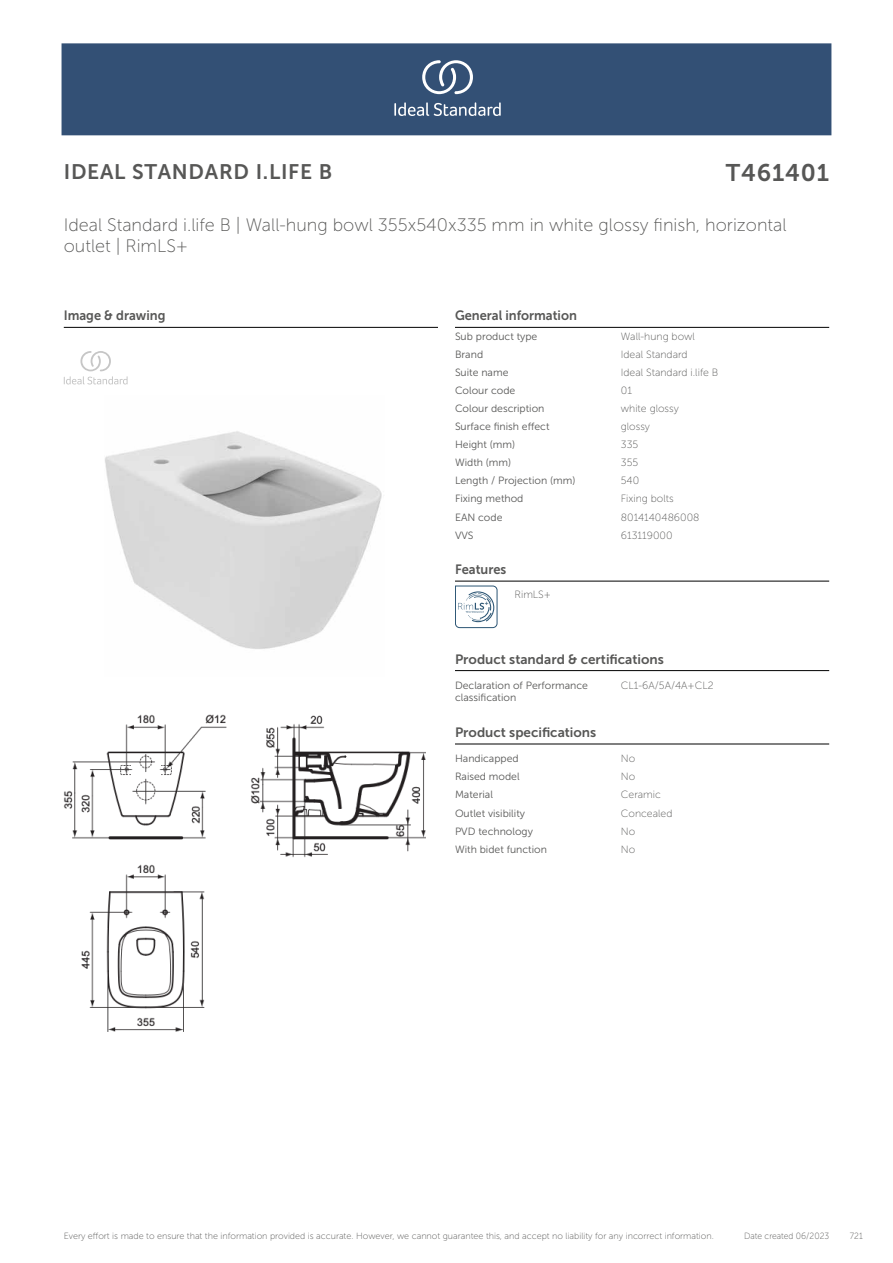
<style>
.page{position:relative;width:893px;height:1263px;background:#fff}
.page>*{position:absolute;margin:0;border:0;box-sizing:border-box;transform-origin:0 0}
.t1{font:24px "Museo Sans 700";letter-spacing:.035em;color:#575756}
.t2{font:21px "Museo Sans 700";letter-spacing:.035em;color:#575756}
.t3{font:18px/21.6px "Museo Sans 100";color:#575756}
.head_9pt{font:13.5px "Museo Sans 700";color:#575756}
.head_9pt-2{font:13.5px "Museo Sans 700";color:#575756;scale:.95 1}
.head_general{font:10.5px/12.6px "Museo Sans 300";color:#575756}
.value_general{font:10.5px "Museo Sans 100";color:#575756}
.t4{font:9px "Museo Sans 100";color:#575756}
.t5{font:9px "Museo Sans 100";color:#575756;scale:.95 1}
.t6{font:700 6.3px "Myriad Pro";color:#2c5574}
</style>
<div class="page">
<div style="left:62px;top:43px;width:769px;height:92px;background:#335075"></div>
<svg style="left:394px;top:102px;width:107px;height:14px"></svg>
<svg style="left:422px;top:60px;width:51px;height:34px"></svg>
<hr style="left:455px;top:327px;width:374px;height:1px;background:#000">
<hr style="left:455px;top:581px;width:374px;height:1px;background:#000">
<svg style="left:455px;top:585px;width:42px;height:43px"></svg>
<hr style="left:455px;top:670px;width:374px;height:1px;background:#000">
<hr style="left:455px;top:744px;width:374px;height:1px;background:#000">
<hr style="left:64px;top:327px;width:374px;height:1px;background:#000">
<svg style="left:64px;top:351px;width:64px;height:33px"></svg>
<img style="left:64px;top:714px;width:361px;height:317px">
<img style="left:105px;top:431px;width:277px;height:218px">
<p class="t2" style="left:64px;top:160px;width:270px">IDEAL STANDARD I.LIFE B</p>
<p class="t1" style="left:726px;top:160px;width:105px">T461401</p>
<p class="t3" style="left:64px;top:214px;width:724px">Ideal Standard i.life B | Wall-hung bowl 355x540x335 mm in white glossy finish, horizontal outlet | RimLS+</p>
<p class="head_9pt-2" style="left:64px;top:308px;width:109px">Image &amp; drawing</p>
<p class="head_9pt-2" style="left:455px;top:308px;width:130px">General information</p>
<p class="head_general" style="left:455px;top:330px;width:84px">Sub product type</p>
<p class="value_general" style="left:621px;top:330px;width:76px">Wall-hung bowl</p>
<p class="head_general" style="left:455px;top:348px;width:30px">Brand</p>
<p class="value_general" style="left:621px;top:349px;width:68px">Ideal Standard</p>
<p class="head_general" style="left:455px;top:366px;width:55px">Suite name</p>
<p class="value_general" style="left:621px;top:367px;width:99px">Ideal Standard i.life B</p>
<p class="head_general" style="left:455px;top:384px;width:62px">Colour code</p>
<p class="value_general" style="left:621px;top:385px;width:13px">01</p>
<p class="head_general" style="left:455px;top:402px;width:91px">Colour description</p>
<p class="value_general" style="left:621px;top:403px;width:60px">white glossy</p>
<p class="head_general" style="left:455px;top:420px;width:96px">Surface finish effect</p>
<p class="value_general" style="left:621px;top:421px;width:31px">glossy</p>
<p class="head_general" style="left:455px;top:438px;width:62px">Height (mm)</p>
<p class="value_general" style="left:621px;top:439px;width:19px">335</p>
<p class="head_general" style="left:455px;top:456px;width:58px">Width (mm)</p>
<p class="value_general" style="left:621px;top:457px;width:19px">355</p>
<p class="head_general" style="left:455px;top:474px;width:122px">Length / Projection (mm)</p>
<p class="value_general" style="left:621px;top:475px;width:20px">540</p>
<p class="head_general" style="left:455px;top:493px;width:70px">Fixing method</p>
<p class="value_general" style="left:621px;top:493px;width:54px">Fixing bolts</p>
<p class="head_general" style="left:455px;top:511px;width:49px">EAN code</p>
<p class="value_general" style="left:621px;top:511px;width:80px">8014140486008</p>
<p class="head_general" style="left:455px;top:529px;width:20px">VVS</p>
<p class="value_general" style="left:621px;top:529px;width:53px">613119000</p>
<p class="head_9pt-2" style="left:455px;top:562px;width:55px">Features</p>
<p class="t6" style="left:485px;top:599px;width:5px">+</p>
<p class="value_general" style="left:514px;top:588px;width:38px">RimLS+</p>
<p class="head_9pt" style="left:455px;top:651px;width:210px">Product standard &amp; certifications</p>
<p class="head_general" style="left:455px;top:679px;width:135px">Declaration of Performance classification</p>
<p class="value_general" style="left:621px;top:680px;width:94px">CL1-6A/5A/4A+CL2</p>
<p class="head_9pt" style="left:455px;top:725px;width:143px">Product specifications</p>
<p class="head_general" style="left:455px;top:752px;width:65px">Handicapped</p>
<p class="value_general" style="left:621px;top:753px;width:16px">No</p>
<p class="head_general" style="left:455px;top:770px;width:66px">Raised model</p>
<p class="value_general" style="left:621px;top:771px;width:16px">No</p>
<p class="head_general" style="left:455px;top:788px;width:39px">Material</p>
<p class="value_general" style="left:621px;top:789px;width:42px">Ceramic</p>
<p class="head_general" style="left:455px;top:807px;width:72px">Outlet visibility</p>
<p class="value_general" style="left:621px;top:807px;width:53px">Concealed</p>
<p class="head_general" style="left:455px;top:825px;width:79px">PVD technology</p>
<p class="value_general" style="left:621px;top:825px;width:16px">No</p>
<p class="head_general" style="left:455px;top:843px;width:93px">With bidet function</p>
<p class="value_general" style="left:621px;top:843px;width:16px">No</p>
<p class="t4" style="left:64px;top:1231px;width:652px">Every effort is made to ensure that the information provided is accurate. However, we cannot guarantee this, and accept no liability for any incorrect information.</p>
<p class="t5" style="left:744px;top:1231px;width:91px">Date created 06/2023</p>
<p class="t5" style="left:850px;top:1231px;width:15px">721</p>
</div>
